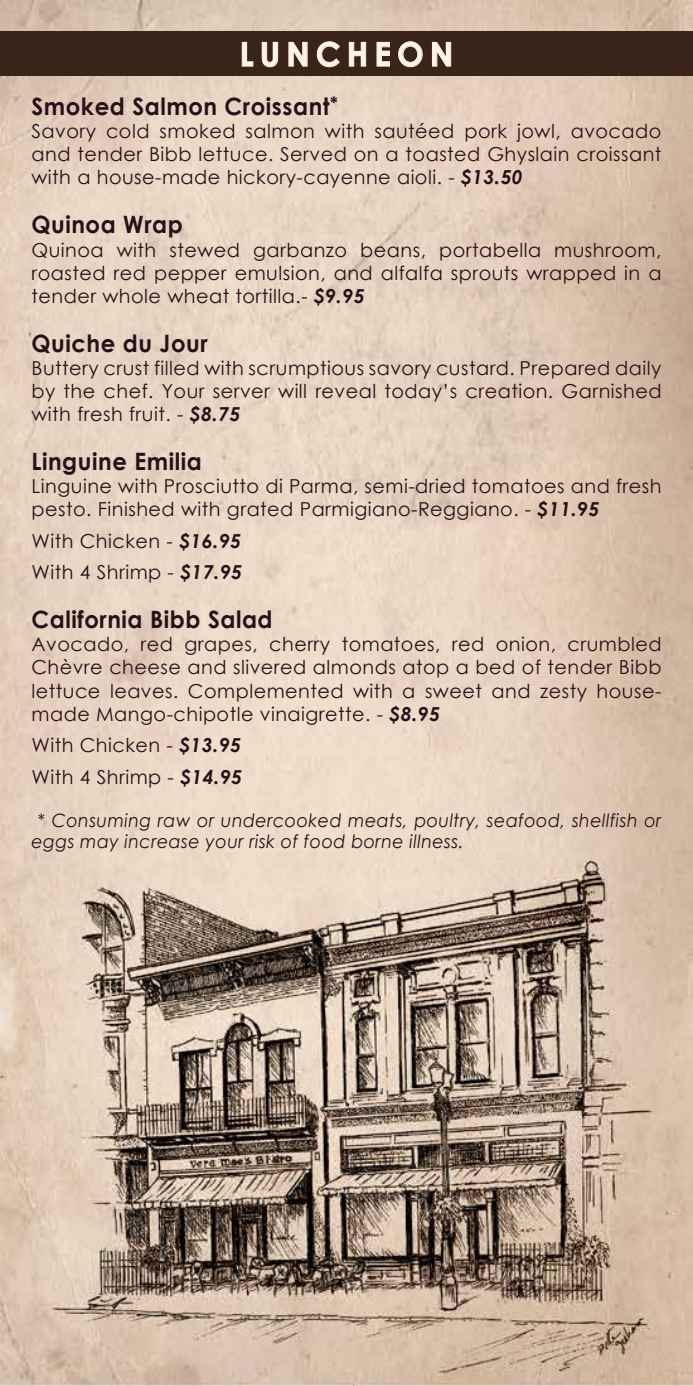
<style>
.page{position:relative;width:693px;height:1386px;background:#fff}
.page>*{position:absolute;margin:0;border:0;box-sizing:border-box;transform-origin:0 0}
.t1{font:700 33.07px "Century Gothic";color:#fff5e6;scale:.95 1}
.t2{font:700 23.8px "Century Gothic";letter-spacing:.025em;color:#290f18;scale:.95 1}
.t3{font:19.25px/23.1px "Century Gothic";letter-spacing:.025em;color:#290f18;text-align:justify}
.t4{font:italic 18.38px/21px "Century Gothic";letter-spacing:.025em;color:#290f18;scale:.95 1}
.s1{font-weight:700;font-style:italic}
</style>
<div class="page">
<img style="left:0;top:0;width:693px;height:1386px">
<div style="left:0;top:32px;width:693px;height:44px;background:#39241a"></div>
<svg style="left:241px;top:42px;width:13px;height:25px"></svg>
<svg style="left:261px;top:42px;width:18px;height:26px"></svg>
<svg style="left:288px;top:42px;width:20px;height:25px"></svg>
<svg style="left:317px;top:41px;width:23px;height:27px"></svg>
<svg style="left:349px;top:42px;width:18px;height:25px"></svg>
<svg style="left:376px;top:42px;width:14px;height:25px"></svg>
<svg style="left:398px;top:41px;width:25px;height:27px"></svg>
<svg style="left:432px;top:42px;width:20px;height:25px"></svg>
<h1 class="t1" style="left:240px;top:29px;width:51px">Luncheon</h1>
<p class="t2" style="left:32px;top:88px;width:324px">Smoked Salmon Croissant<sup>*</sup></p>
<p class="t3" style="left:32px;top:119px;width:632px">Savory cold smoked salmon with sautéed pork jowl, avocado and tender Bibb lettuce. Served on a toasted Ghyslain croissant with a house-made hickory-cayenne aioli. - <span class="s1">$13.50</span></p>
<p class="t2" style="left:32px;top:207px;width:161px">Quinoa Wrap</p>
<p class="t3" style="left:32px;top:238px;width:631px">Quinoa with stewed garbanzo beans, portabella mushroom, roasted red pepper emulsion, and alfalfa sprouts wrapped in a tender whole wheat tortilla.- <span class="s1">$9.95</span></p>
<p class="t2" style="left:32px;top:325px;width:187px">Quiche du Jour</p>
<p class="t3" style="left:32px;top:356px;width:632px">Buttery crust filled with scrumptious savory custard. Prepared daily by the chef. Your server will reveal today’s creation. Garnished with fresh fruit. - <span class="s1">$8.75</span></p>
<p class="t2" style="left:32px;top:443px;width:181px">Linguine Emilia</p>
<p class="t3" style="left:32px;top:474px;width:632px">Linguine with Prosciutto di Parma, semi-dried tomatoes and fresh pesto. Finished with grated Parmigiano-Reggiano. - <span class="s1">$11.95</span></p>
<p class="t3" style="left:32px;top:525px;width:212px;line-height:31.5px">With Chicken - <span class="s1">$16.95<br></span>With 4 Shrimp - <span class="s1">$17.95</span></p>
<p class="t2" style="left:32px;top:602px;width:255px">California Bibb Salad</p>
<p class="t3" style="left:32px;top:633px;width:632px">Avocado, red grapes, cherry tomatoes, red onion, crumbled Chèvre cheese and slivered almonds atop a bed of tender Bibb lettuce leaves. Complemented with a sweet and zesty house&shy;made Mango-chipotle vinaigrette. - <span class="s1">$8.95</span></p>
<p class="t3" style="left:32px;top:729px;width:212px;line-height:31.5px">With Chicken - <span class="s1">$13.95<br></span>With 4 Shrimp - <span class="s1">$14.95</span></p>
<p class="t4" style="left:32px;top:810px;width:665px;text-indent:6px">* Consuming raw or undercooked meats, poultry, seafood, shellfish or eggs may increase your risk of food borne illness.</p>
</div>
